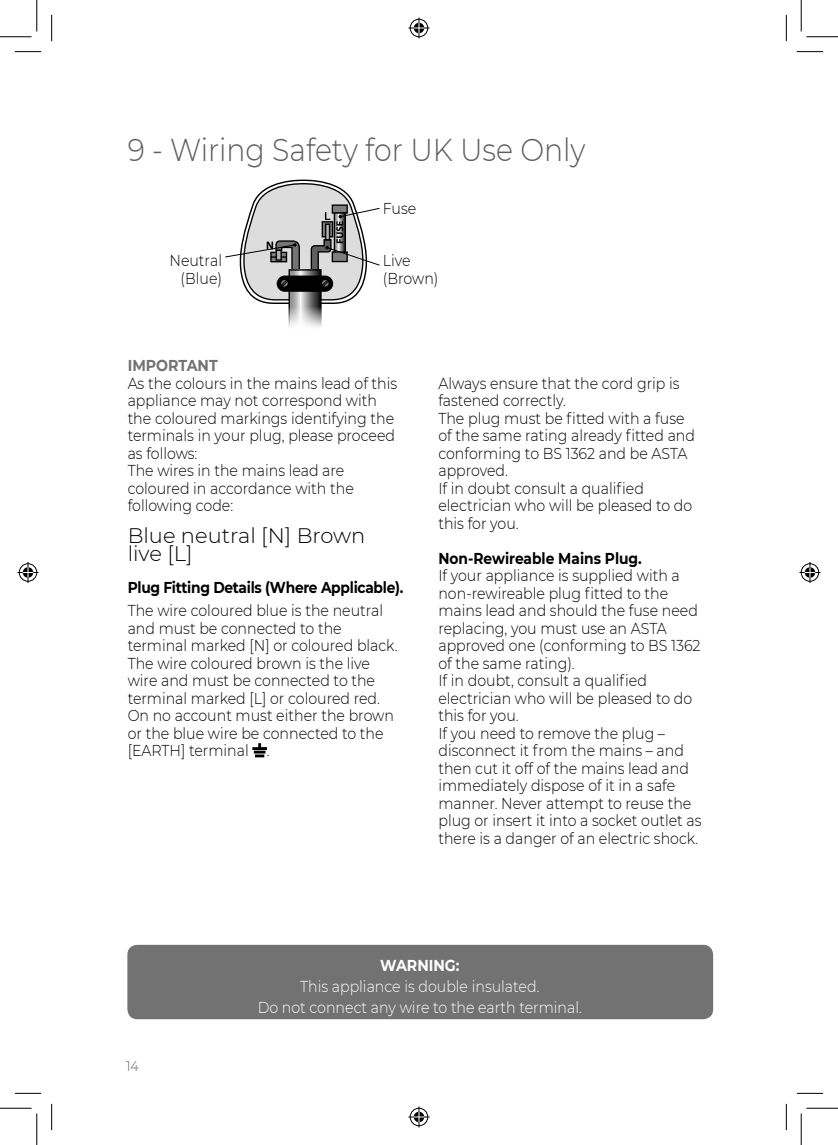
<style>
.page{position:relative;width:838px;height:1145px;background:#fff}
.page>*{position:absolute;margin:0;border:0;box-sizing:border-box;transform-origin:0 0}
._90{font:300 31.5px "Montserrat";color:#5d5d5d;scale:.9 1}
.t1{font:300 21px/17.5px "Montserrat";color:#000}
.t2{font:300 15.75px/17.5px "Montserrat";color:#000;scale:.9 1}
.t3{font:300 15.75px/21px "Montserrat";color:#fff;text-align:center;scale:.9 1}
.t4{font:700 15.75px "Montserrat";letter-spacing:-.02em;color:#000;scale:.88 1}
.t5{font:700 15.75px "Montserrat";color:#727272;scale:.9 1}
.t6{font:700 15.75px "Montserrat";color:#fff;scale:.9 1}
.t7{font:300 14px "Montserrat";color:#5d5d5d;scale:.9 1}
.s1{font-weight:700}
</style>
<div class="page">
<svg style="left:290px;top:305px;width:29px;height:22px"></svg>
<div style="left:127px;top:945px;width:586px;height:74px;background:#727272;border-radius:10px"></div>
<svg style="left:252px;top:743px;width:15px;height:14px"></svg>
<svg style="left:225px;top:180px;width:155px;height:125px"></svg>
<svg style="left:15px;top:51px;width:26px;height:1px"></svg>
<svg style="left:796px;top:51px;width:27px;height:1px"></svg>
<svg style="left:15px;top:1093px;width:26px;height:1px"></svg>
<svg style="left:796px;top:1093px;width:27px;height:1px"></svg>
<svg style="left:51px;top:15px;width:1px;height:26px"></svg>
<svg style="left:51px;top:1104px;width:1px;height:26px"></svg>
<svg style="left:786px;top:15px;width:1px;height:26px"></svg>
<svg style="left:786px;top:1104px;width:1px;height:26px"></svg>
<hr style="left:0;top:36px;width:32px;height:1px;background:#000">
<hr style="left:806px;top:36px;width:31px;height:1px;background:#000">
<hr style="left:0;top:1108px;width:32px;height:1px;background:#000">
<hr style="left:806px;top:1108px;width:31px;height:1px;background:#000">
<hr style="left:36px;top:0;width:1px;height:31px;background:#000">
<hr style="left:36px;top:1113px;width:1px;height:32px;background:#000">
<hr style="left:800px;top:0;width:1px;height:31px;background:#000">
<hr style="left:800px;top:1113px;width:1px;height:32px;background:#000">
<svg style="left:408px;top:18px;width:21px;height:21px"></svg>
<svg style="left:408px;top:1106px;width:21px;height:21px"></svg>
<svg style="left:18px;top:562px;width:21px;height:21px"></svg>
<svg style="left:799px;top:562px;width:21px;height:21px"></svg>
<p class="_90" style="left:128px;top:128px;width:510px">9 - Wiring Safety for UK Use Only</p>
<p class="t2" style="left:169px;top:251px;width:60px">Neutral</p>
<p class="t2" style="left:181px;top:269px;width:48px">(Blue)</p>
<p class="t2" style="left:383px;top:199px;width:39px">Fuse</p>
<p class="t2" style="left:383px;top:251px;width:32px">Live</p>
<p class="t2" style="left:383px;top:269px;width:63px">(Brown)</p>
<p class="t5" style="left:128px;top:354px;width:102px">IMPORTANT</p>
<p class="t2" style="left:128px;top:374px;width:301px">As the colours in the mains lead of this appliance may not correspond with the coloured markings identifying the terminals in your plug, please proceed as follows:</p>
<p class="t2" style="left:128px;top:461px;width:253px">The wires in the mains lead are coloured in accordance with the following code:</p>
<p class="t1" style="left:128px;top:527px;width:239px">Blue neutral [N] Brown live [L]</p>
<p class="t4" style="left:128px;top:576px;width:315px">Plug Fitting Details (Where Applicable).</p>
<p class="t2" style="left:128px;top:601px;width:301px">The wire coloured blue is the neutral and must be connected to the terminal marked [N] or coloured black.</p>
<p class="t2" style="left:128px;top:654px;width:282px">The wire coloured brown is the live wire and must be connected to the terminal marked [L] or coloured red.</p>
<p class="t2" style="left:128px;top:706px;width:297px">On no account must either the brown or the blue wire be connected to the [EARTH] terminal .</p>
<p class="t2" style="left:438px;top:374px;width:269px">Always ensure that the cord grip is fastened correctly.</p>
<p class="t2" style="left:438px;top:409px;width:286px">The plug must be fitted with a fuse of the same rating already fitted and conforming to BS 1362 and be ASTA approved.</p>
<p class="t2" style="left:438px;top:479px;width:283px">If in doubt consult a qualified electrician who will be pleased to do this for you.</p>
<p class="t2" style="left:438px;top:549px;width:293px"><span class="s1">Non-Rewireable Mains Plug.<br></span>If your appliance is supplied with a non-rewireable plug fitted to the mains lead and should the fuse need replacing, you must use an ASTA approved one (conforming to BS 1362 of the same rating).</p>
<p class="t2" style="left:438px;top:671px;width:283px">If in doubt, consult a qualified electrician who will be pleased to do this for you.</p>
<p class="t2" style="left:438px;top:724px;width:294px">If you need to remove the plug – disconnect it from the mains – and then cut it off of the mains lead and immediately dispose of it in a safe manner. Never attempt to reuse the plug or insert it into a socket outlet as there is a danger of an electric shock.</p>
<p class="t7" style="left:126px;top:1057px;width:16px">14</p>
<p class="t6" style="left:380px;top:954px;width:90px">WARNING:</p>
<p class="t3" style="left:258px;top:976px;width:361px">This appliance is double insulated.<br>Do not connect any wire to the earth terminal.</p>
</div>
